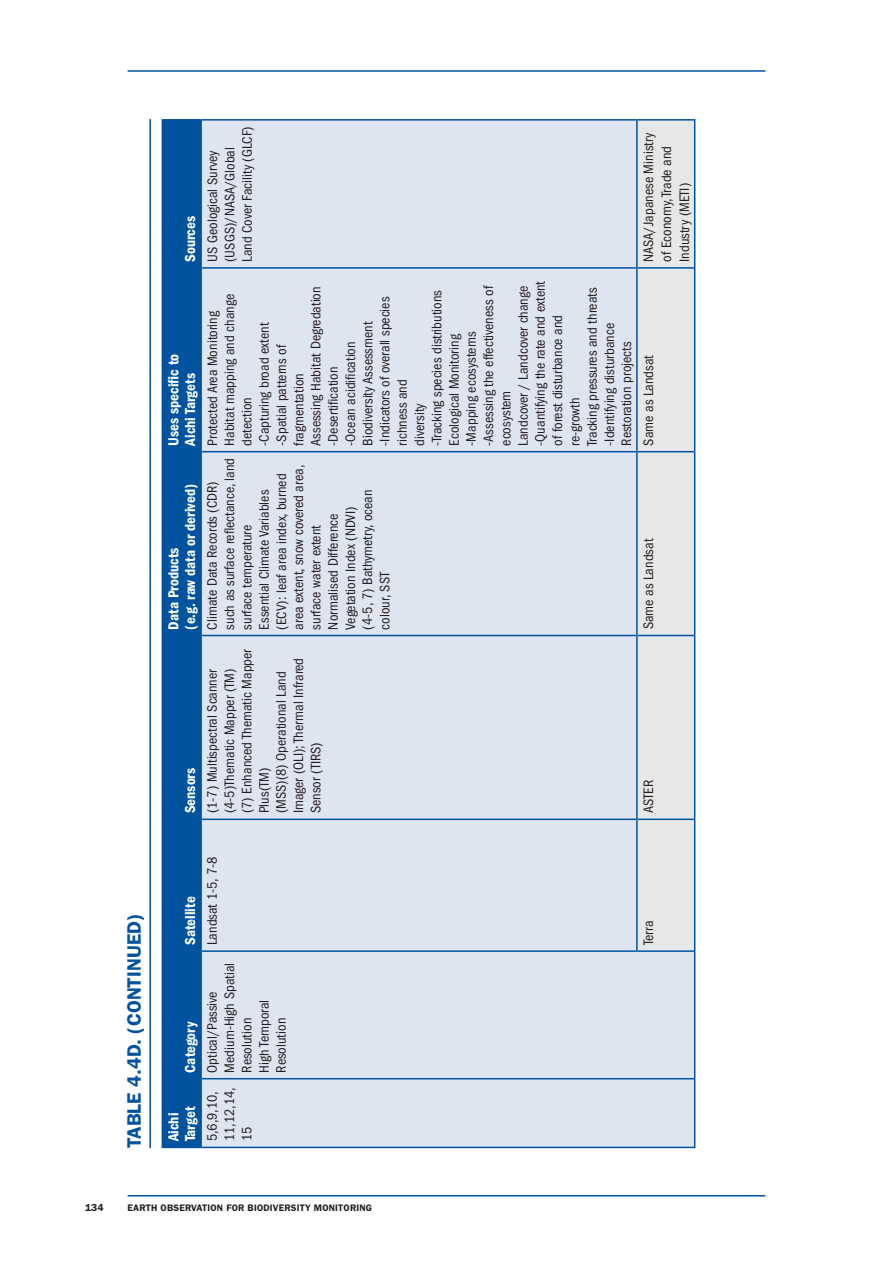
<style>
.page{position:relative;width:893px;height:1263px;background:#fff}
.page>*{position:absolute;margin:0;border:0;box-sizing:border-box;transform-origin:0 0}
.t1{font:600 19.5px "ITC Franklin Gothic Std";color:#01539e}
.t2{font:15px/16.5px "ITC Franklin Gothic Std Dm Cd";color:#fff}
.t3{font:condensed 14.25px/17.2px "ITC Franklin Gothic Std";color:#231f20}
.t4{font:600 10.2px "ITC Franklin Gothic Std";color:#231f20}
.t5{font:600 9.45px "ITC Franklin Gothic Std";letter-spacing:.02em;color:#231f20}
</style>
<div class="page">
<hr style="left:128px;top:1195px;width:637px;height:1px;background:#01539e">
<hr style="left:128px;top:70px;width:637px;height:2px;background:#01539e">
<div style="left:163px;top:121px;width:37px;height:1026px;background:#01539e"></div>
<div style="left:202px;top:121px;width:492px;height:1026px;background:#dfe4f1"></div>
<div style="left:638px;top:121px;width:56px;height:829px;background:#e6e7e9"></div>
<hr style="left:202px;top:1147px;width:435px;height:1px;background:#01539e">
<hr style="left:202px;top:1078px;width:435px;height:1px;background:#01539e">
<hr style="left:202px;top:950px;width:434px;height:2px;background:#01539e">
<hr style="left:202px;top:818px;width:434px;height:2px;background:#01539e">
<hr style="left:202px;top:635px;width:434px;height:1px;background:#01539e">
<hr style="left:202px;top:451px;width:434px;height:1px;background:#01539e">
<hr style="left:202px;top:267px;width:434px;height:2px;background:#01539e">
<hr style="left:202px;top:119px;width:434px;height:2px;background:#01539e">
<hr style="left:637px;top:1147px;width:57px;height:1px;background:#01539e">
<hr style="left:637px;top:1078px;width:57px;height:1px;background:#01539e">
<hr style="left:636px;top:819px;width:2px;height:133px;background:#01539e">
<hr style="left:638px;top:950px;width:56px;height:2px;background:#01539e">
<hr style="left:636px;top:635px;width:2px;height:184px;background:#01539e">
<hr style="left:638px;top:818px;width:56px;height:2px;background:#01539e">
<hr style="left:636px;top:452px;width:2px;height:183px;background:#01539e">
<hr style="left:638px;top:635px;width:56px;height:1px;background:#01539e">
<hr style="left:636px;top:268px;width:2px;height:184px;background:#01539e">
<hr style="left:638px;top:451px;width:56px;height:1px;background:#01539e">
<hr style="left:636px;top:119px;width:2px;height:149px;background:#01539e">
<hr style="left:638px;top:267px;width:56px;height:2px;background:#01539e">
<hr style="left:638px;top:119px;width:56px;height:2px;background:#01539e">
<hr style="left:694px;top:1079px;width:1px;height:69px;background:#01539e">
<hr style="left:694px;top:951px;width:1px;height:128px;background:#01539e">
<hr style="left:694px;top:819px;width:1px;height:132px;background:#01539e">
<hr style="left:694px;top:635px;width:1px;height:184px;background:#01539e">
<hr style="left:694px;top:452px;width:1px;height:183px;background:#01539e">
<hr style="left:694px;top:268px;width:1px;height:184px;background:#01539e">
<hr style="left:694px;top:119px;width:1px;height:149px;background:#01539e">
<hr style="left:162px;top:1079px;width:1px;height:69px;background:#01539e">
<hr style="left:163px;top:1147px;width:37px;height:1px;background:#01539e">
<hr style="left:162px;top:951px;width:1px;height:128px;background:#01539e">
<hr style="left:163px;top:1078px;width:37px;height:1px;background:#01539e">
<hr style="left:162px;top:819px;width:1px;height:132px;background:#01539e">
<hr style="left:163px;top:950px;width:37px;height:2px;background:#01539e">
<hr style="left:162px;top:635px;width:1px;height:184px;background:#01539e">
<hr style="left:163px;top:818px;width:37px;height:2px;background:#01539e">
<hr style="left:162px;top:452px;width:1px;height:183px;background:#01539e">
<hr style="left:163px;top:635px;width:37px;height:1px;background:#01539e">
<hr style="left:162px;top:268px;width:1px;height:184px;background:#01539e">
<hr style="left:163px;top:451px;width:37px;height:1px;background:#01539e">
<hr style="left:162px;top:119px;width:1px;height:149px;background:#01539e">
<hr style="left:163px;top:267px;width:37px;height:2px;background:#01539e">
<hr style="left:163px;top:119px;width:37px;height:2px;background:#01539e">
<hr style="left:200px;top:1079px;width:2px;height:69px;background:#01539e">
<hr style="left:200px;top:951px;width:2px;height:128px;background:#01539e">
<hr style="left:200px;top:819px;width:2px;height:132px;background:#01539e">
<hr style="left:200px;top:635px;width:2px;height:184px;background:#01539e">
<hr style="left:200px;top:452px;width:2px;height:183px;background:#01539e">
<hr style="left:200px;top:268px;width:2px;height:184px;background:#01539e">
<hr style="left:200px;top:119px;width:2px;height:149px;background:#01539e">
<hr style="left:149px;top:119px;width:2px;height:1029px;background:#01539e">
<h1 class="t1" style="left:123px;top:1148px;width:236px;rotate:-90deg">TABLE 4.4D. (CONTINUED)</h1>
<p class="t2" style="left:182px;top:262px;width:47px;rotate:-90deg">Sources</p>
<p class="t2" style="left:165px;top:446px;width:93px;rotate:-90deg">Uses specific to<br>Aichi Targets</p>
<p class="t2" style="left:165px;top:629px;width:147px;rotate:-90deg">Data Products<br>(e.g. raw data or derived)</p>
<p class="t2" style="left:182px;top:813px;width:47px;rotate:-90deg">Sensors</p>
<p class="t3" style="left:204px;top:262px;width:137px;rotate:-90deg">US Geological Survey (USGS)/NASA/Global<br>Land Cover Facility (GLCF)</p>
<p class="t3" style="left:204px;top:446px;width:166px;rotate:-90deg">Protected Area Monitoring<br>Habitat mapping and change detection<br>-Capturing broad extent -Spatial patterns of fragmentation<br>Assessing Habitat Degredation -Desertification<br>-Ocean acidification<br>Biodiversity Assessment -Indicators of overall species richness and<br>diversity<br>-Tracking species distributions<br>Ecological Monitoring<br>-Mapping ecosystems -Assessing the effectiveness of ecosystem<br>Landcover / Landcover change -Quantifying the rate and extent of forest disturbance and re-growth<br>Tracking pressures and threats -Identifying disturbance<br>Restoration projects</p>
<p class="t3" style="left:204px;top:629px;width:173px;rotate:-90deg">Climate Data Records (CDR) such as surface reflectance, land surface temperature<br>Essential Climate Variables (ECV): leaf area index, burned area extent, snow covered area, surface water extent<br>Normalised Difference<br>Vegetation Index (NDVI)<br>(4-5, 7) Bathymetry, ocean colour, SST</p>
<p class="t3" style="left:204px;top:813px;width:166px;rotate:-90deg">(1-7) Multispectral Scanner (4-5)Thematic Mapper (TM)<br>(7) Enhanced Thematic Mapper<br>Plus(TM)<br>(MSS)(8) Operational Land<br>Imager (OLI); Thermal Infrared<br>Sensor (TIRS)</p>
<p class="t3" style="left:639px;top:262px;width:131px;line-height:18px;rotate:-90deg">NASA/Japanese Ministry of Economy, Trade and<br>Industry (METI)</p>
<p class="t3" style="left:640px;top:446px;width:92px;rotate:-90deg">Same as Landsat</p>
<p class="t3" style="left:640px;top:629px;width:92px;rotate:-90deg">Same as Landsat</p>
<p class="t3" style="left:640px;top:813px;width:35px;rotate:-90deg">ASTER</p>
<p class="t2" style="left:182px;top:945px;width:50px;rotate:-90deg">Satellite</p>
<p class="t2" style="left:182px;top:1073px;width:53px;rotate:-90deg">Category</p>
<p class="t2" style="left:165px;top:1141px;width:36px;rotate:-90deg">Aichi<br>Target</p>
<p class="t3" style="left:204px;top:945px;width:90px;rotate:-90deg">Landsat 1-5, 7-8</p>
<p class="t3" style="left:204px;top:1073px;width:111px;rotate:-90deg">Optical/Passive<br>Medium-High Spatial<br>Resolution<br>High Temporal<br>Resolution</p>
<p class="t3" style="left:204px;top:1141px;width:55px;rotate:-90deg">5,6,9,10,<br>11,12,14,<br>15</p>
<p class="t3" style="left:640px;top:945px;width:26px;rotate:-90deg">Terra</p>
<p class="t4" style="left:85px;top:1201px;width:20px">134</p>
<p class="t5" style="left:128px;top:1202px;width:246px">EARTH OBSERVATION FOR BIODIVERSITY MONITORING</p>
</div>
